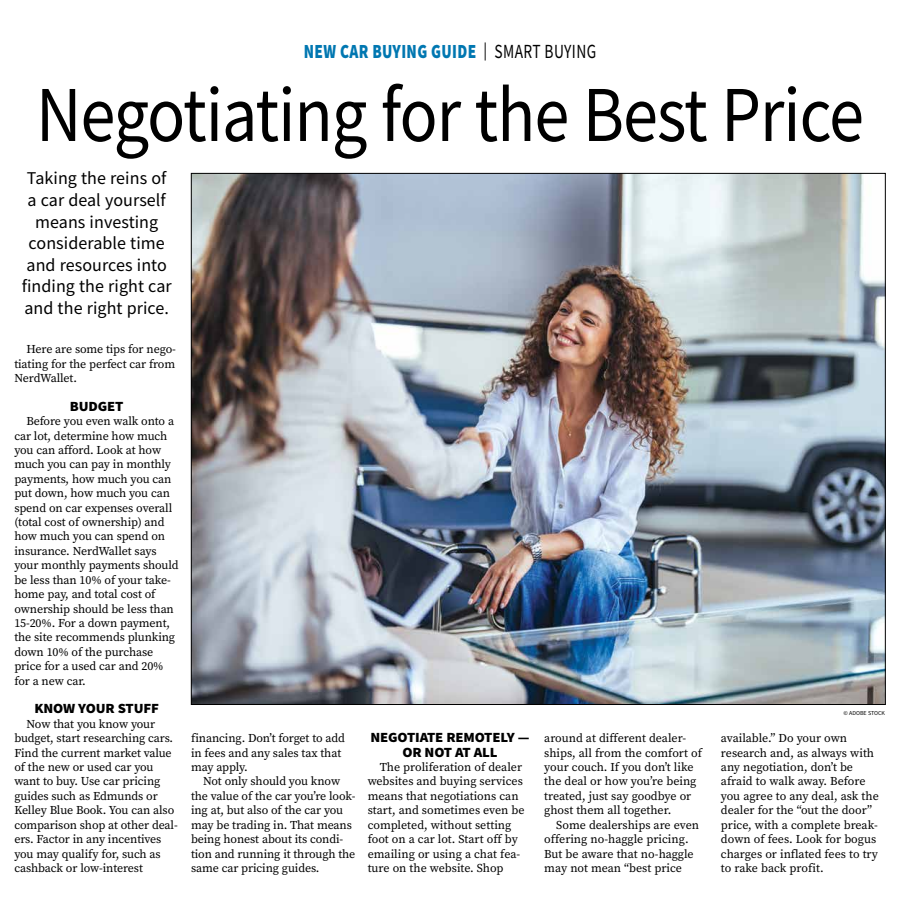
<style>
.page{position:relative;width:900px;height:908px;background:#fff}
.page>*{position:absolute;margin:0;border:0;box-sizing:border-box;transform-origin:0 0}
.t1{font:79.2px "Source Sans Pro";letter-spacing:-.015em;color:#000;scale:.89 1}
.t2{font:900 20px "Source Sans Pro";letter-spacing:.025em;color:#0077b1;scale:.77 1}
.t3{font:18px/21.6px "Source Sans Pro";letter-spacing:.005em;color:#000;text-align:center}
.t4{font:900 14px/14.4px "Source Sans Pro";letter-spacing:-.01em;color:#000;text-align:center;scale:1.05 1}
.t5{font:12px/14.4px "Source Serif Pro";letter-spacing:-.01em;color:#000}
.t6{font:6px "Source Sans Pro";color:#000}
.s1{font-weight:400;font-size:18px;color:#000}
.s2{font-weight:400;color:#000}
</style>
<div class="page">
<img style="left:193px;top:175px;width:691px;height:527px">
<h2 class="t2" style="left:304px;top:38px;width:381px">NEW CAR BUYING GUIDE <span class="s1">|</span> <span class="s2">SMART BUYING</span></h2>
<h1 class="t1" style="left:36px;top:64px;width:932px">Negotiating for the Best Price</h1>
<h3 class="t3" style="left:22px;top:167px;width:151px">Taking the reins of a car deal yourself means investing considerable time and resources into finding the right car and the right price.</h3>
<p class="t5" style="left:14px;top:342px;width:163px;text-align:justify;text-indent:12px">Here are some tips for nego&shy;tiating for the perfect car from NerdWallet.</p>
<p class="t4" style="left:70px;top:398px;width:52px">BUDGET</p>
<p class="t5" style="left:14px;top:414px;width:166px;text-indent:12px">Before you even walk onto a car lot, determine how much you can afford. Look at how much you can pay in monthly payments, how much you can put down, how much you can spend on car expenses overall (total cost of ownership) and how much you can spend on insurance. NerdWallet says your monthly payments should be less than 10% of your take&shy;home pay, and total cost of ownership should be less than<br>15-20%. For a down payment, the site recommends plunking down 10% of the purchase price for a used car and 20% for a new car.</p>
<p class="t4" style="left:34px;top:701px;width:120px">KNOW YOUR STUFF</p>
<p class="t5" style="left:14px;top:716px;width:165px;text-indent:12px">Now that you know your budget, start researching cars.<br>Find the current market value of the new or used car you want to buy. Use car pricing guides such as Edmunds or<br>Kelley Blue Book. You can also comparison shop at other deal&shy;ers. Factor in any incentives you may qualify for, such as cashback or low-interest</p>
<p class="t5" style="left:191px;top:730px;width:156px">financing. Don’t forget to add in fees and any sales tax that may apply.</p>
<p class="t5" style="left:191px;top:774px;width:166px;text-indent:12px">Not only should you know the value of the car you’re look&shy;ing at, but also of the car you may be trading in. That means being honest about its condi&shy;tion and running it through the same car pricing guides.</p>
<p class="t4" style="left:370px;top:730px;width:153px">NEGOTIATE REMOTELY —<br>OR NOT AT ALL</p>
<p class="t5" style="left:368px;top:759px;width:158px;text-indent:12px">The proliferation of dealer websites and buying services means that negotiations can start, and sometimes even be completed, without setting foot on a car lot. Start off by emailing or using a chat fea&shy;ture on the website. Shop</p>
<p class="t5" style="left:544px;top:730px;width:159px">around at different dealer&shy;ships, all from the comfort of your couch. If you don’t like the deal or how you’re being treated, just say goodbye or ghost them all together.</p>
<p class="t5" style="left:544px;top:817px;width:156px;text-indent:12px">Some dealerships are even offering no-haggle pricing.<br>But be aware that no-haggle may not mean “best price</p>
<p class="t6" style="left:844px;top:709px;width:43px">© ADOBE STOCK</p>
<p class="t5" style="left:721px;top:730px;width:159px">available.” Do your own research and, as always with any negotiation, don’t be afraid to walk away. Before you agree to any deal, ask the dealer for the “out the door” price, with a complete break&shy;down of fees. Look for bogus charges or inflated fees to try to rake back profit.</p>
</div>
